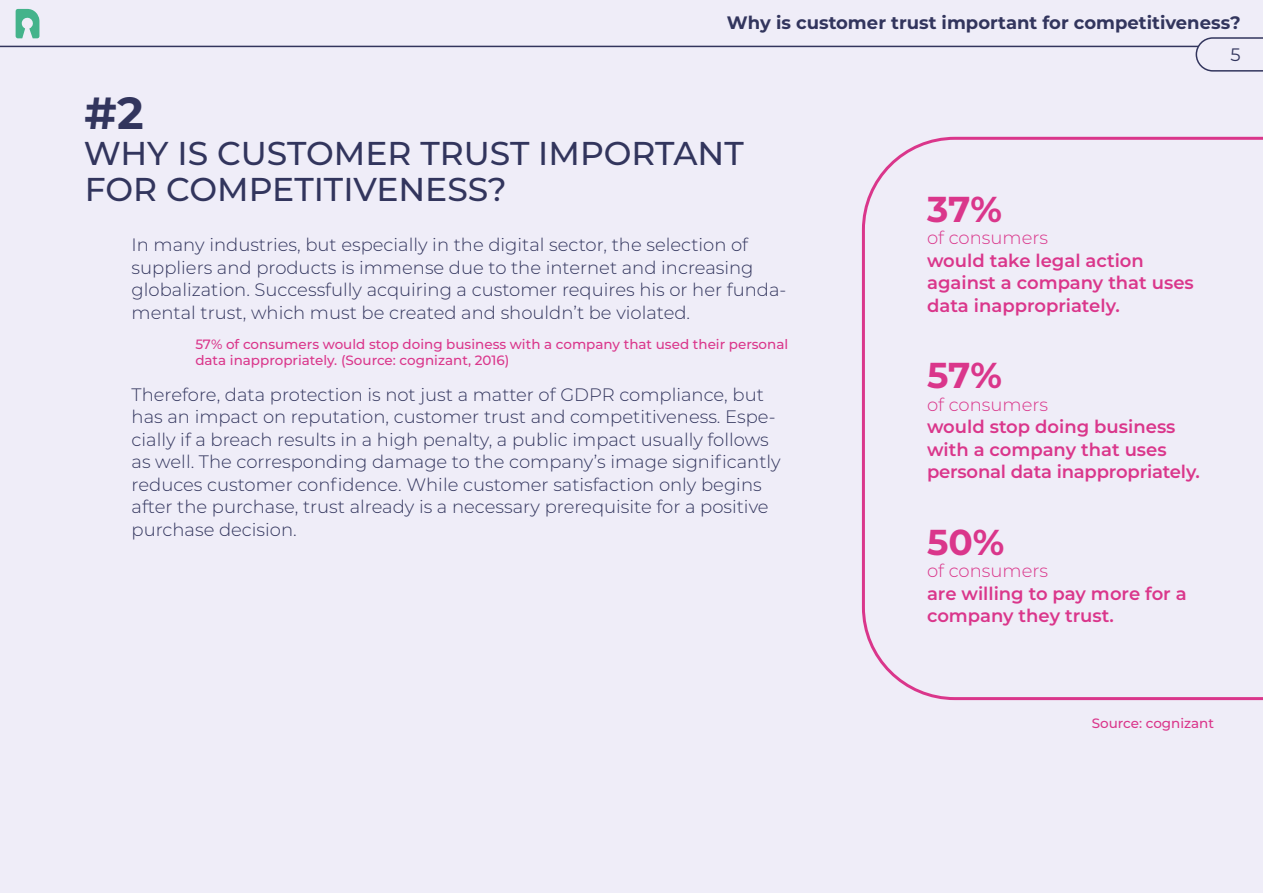
<style>
.page{position:relative;width:1263px;height:893px;background:#efedf8}
.page>*{position:absolute;margin:0;border:0;box-sizing:border-box;transform-origin:0 0}
.t1{font:700 45px "Montserrat";color:#32355d}
.t2{font:700 36px "Montserrat";color:#da368b}
.t3{font:500 33px/36px "Montserrat";color:#32355d}
.t4{font:300 18px/22.5px "Montserrat";color:#32355d}
.t5{font:600 18px/22.5px "Montserrat";color:#da368b}
.t6{font:700 18px "Montserrat";color:#32355d}
.t7{font:300 18px "Montserrat";color:#da368b}
.t8{font:18px "Montserrat";color:#32355d}
.t9{font:500 13.5px/16.2px "Montserrat";color:#da368b}
</style>
<div class="page">
<svg style="left:0;top:8px;width:1195px;height:40px"></svg>
<svg style="left:1195px;top:37px;width:68px;height:35px"></svg>
<svg style="left:16px;top:9px;width:23px;height:29px"></svg>
<svg style="left:862px;top:137px;width:401px;height:563px"></svg>
<p class="t6" style="left:727px;top:10px;width:515px">Why is customer trust important for competitiveness?</p>
<h1 class="t1" style="left:85px;top:80px;width:60px">#2</h1>
<h3 class="t3" style="left:84px;top:134px;width:661px">WHY IS CUSTOMER TRUST IMPORTANT<br>FOR COMPETITIVENESS?</h3>
<p class="t4" style="left:132px;top:233px;width:656px">In many industries, but especially in the digital sector, the selection of suppliers and products is immense due to the internet and increasing globalization. Successfully acquiring a customer requires his or her funda&shy;mental trust, which must be created and shouldn’t be violated.</p>
<p class="t9" style="left:195px;top:335px;width:594px">57% of consumers would stop doing business with a company that used their personal data inappropriately. (Source: cognizant, 2016)</p>
<p class="t4" style="left:132px;top:382px;width:651px">Therefore, data protection is not just a matter of GDPR compliance, but has an impact on reputation, customer trust and competitiveness. Espe&shy;cially if a breach results in a high penalty, a public impact usually follows as well. The corresponding damage to the company’s image significantly reduces customer confidence. While customer satisfaction only begins after the purchase, trust already is a necessary prerequisite for a positive purchase decision.</p>
<p class="t8" style="left:1230px;top:42px;width:12px">5</p>
<h2 class="t2" style="left:927px;top:183px;width:77px">37%</h2>
<p class="t7" style="left:927px;top:226px;width:122px">of consumers</p>
<p class="t5" style="left:927px;top:248px;width:268px">would take legal action against a company that uses data inappropriately.</p>
<h2 class="t2" style="left:927px;top:349px;width:77px">57%</h2>
<p class="t7" style="left:927px;top:392px;width:122px">of consumers</p>
<p class="t5" style="left:927px;top:415px;width:274px">would stop doing business with a company that uses personal data inappropriately.</p>
<h2 class="t2" style="left:927px;top:516px;width:79px">50%</h2>
<p class="t7" style="left:927px;top:559px;width:122px">of consumers</p>
<p class="t5" style="left:927px;top:581px;width:261px">are willing to pay more for a company they trust.</p>
<p class="t9" style="left:1092px;top:715px;width:124px">Source: cognizant</p>
</div>
